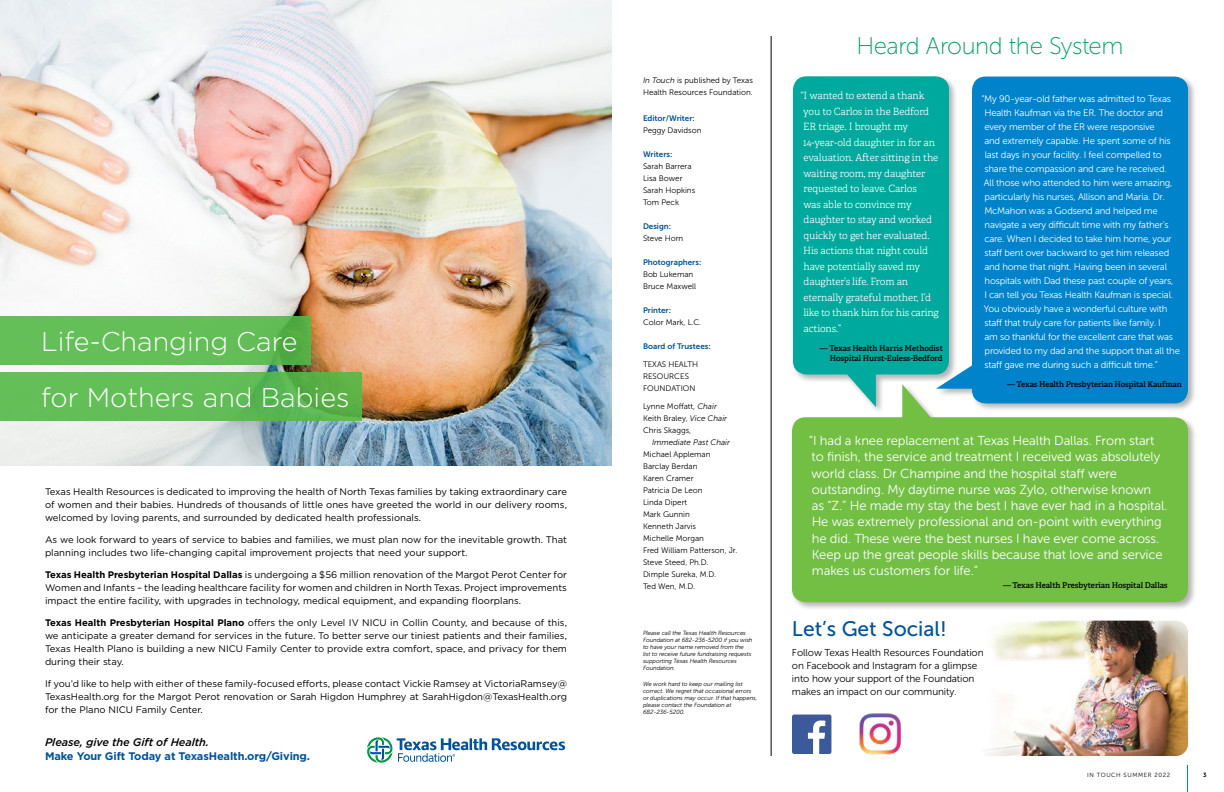
<style>
.page{position:relative;width:1224px;height:792px;background:#fff}
.page>*{position:absolute;margin:0;border:0;box-sizing:border-box;transform-origin:0 0}
.t1{font:300 27px "Gotham";color:#fff}
.t2{font:24px "Museo Sans 100";letter-spacing:-.02em;color:#00a160}
.t3{font:21px "Museo Sans 500";color:#00539b}
.t4{font:13px/16.2px "Museo Sans 300";letter-spacing:-.01em;color:#fff}
.t5{font:700 11px "Gotham";letter-spacing:-.01em;color:#00539b}
.t6{font:italic 500 11px "Gotham";letter-spacing:-.01em;color:#000}
.t7{font:300 10px/15.5px "Adelle";letter-spacing:-.01em;color:#fff}
.t8{font:10px/13px "Museo Sans 300";letter-spacing:-.01em;color:#000}
.t9{font:9.5px/13px "Gotham";color:#000;text-align:justify}
.t10{font:9.5px/14px "Museo Sans 300";letter-spacing:-.02em;color:#fff}
.t11{font:8px/12px "Museo Sans 300";color:#000}
.t12{font:600 8px/10px "Adelle";letter-spacing:-.015em;color:#000;text-align:right}
.t13{font:8px "Museo Sans 700";color:#00539b}
.t14{font:italic 8px "Museo Sans 300";color:#000}
.t15{font:italic 6px/7px "Museo Sans 300";letter-spacing:-.01em;color:#000}
.t16{font:6px "Museo Sans 300";letter-spacing:.1em;color:#000}
.t17{font:6px "Museo Sans 700";color:#000}
.s1{font-weight:700}
.s2{font-style:italic}
</style>
<div class="page">
<img style="left:987px;top:621px;width:201px;height:135px">
<svg style="left:1187px;top:765px;width:1px;height:27px"></svg>
<hr style="left:771px;top:36px;width:1px;height:720px;background:#000">
<img style="left:859px;top:713px;width:42px;height:42px">
<div style="left:792px;top:715px;width:39px;height:39px;background:#3c5a99;border-radius:2px"></div>
<svg style="left:808px;top:721px;width:17px;height:33px"></svg>
<div style="left:793px;top:76px;width:142px;height:307px;background:#00a99d"></div>
<div style="left:790px;top:383px;width:407px;height:228px;background:#000;opacity:.3"></div>
<svg style="left:792px;top:384px;width:396px;height:218px;background:#7bc351"></svg>
<div style="left:935px;top:75px;width:262px;height:337px;background:#000;opacity:.3"></div>
<svg style="left:936px;top:77px;width:252px;height:326px;background:#148eca"></svg>
<img style="left:0;top:0;width:612px;height:465px">
<div style="left:0;top:372px;width:362px;height:49px;background:linear-gradient(to right,#67c35e,#58b24c)"></div>
<svg style="left:0;top:317px;width:310px;height:48px;background:#61bc56"></svg>
<svg style="left:367px;top:737px;width:198px;height:26px"></svg>
<h1 class="t1" style="left:41px;top:324px;width:258px">Life-Changing Care</h1>
<h1 class="t1" style="left:41px;top:380px;width:310px">for Mothers and Babies</h1>
<p class="t9" style="left:45px;top:485px;width:524px">Texas Health Resources is dedicated to improving the health of North Texas families by taking extraordinary care of women and their babies. Hundreds of thousands of little ones have greeted the world in our delivery rooms, welcomed by loving parents, and surrounded by dedicated health professionals.</p>
<p class="t9" style="left:45px;top:533px;width:524px">As we look forward to years of service to babies and families, we must plan now for the inevitable growth. That planning includes two life-changing capital improvement projects that need your support.</p>
<p class="t9" style="left:45px;top:568px;width:524px"><span class="s1">Texas Health Presbyterian Hospital Dallas</span> is undergoing a $56 million renovation of the Margot Perot Center for Women and Infants – the leading healthcare facility for women and children in North Texas. Project improvements impact the entire facility, with upgrades in technology, medical equipment, and expanding floorplans.</p>
<p class="t9" style="left:45px;top:616px;width:524px"><span class="s1">Texas Health Presbyterian Hospital Plano</span> offers the only Level IV NICU in Collin County, and because of this, we anticipate a greater demand for services in the future. To better serve our tiniest patients and their families, Texas Health Plano is building a new NICU Family Center to provide extra comfort, space, and privacy for them during their stay.</p>
<p class="t9" style="left:45px;top:677px;width:524px">If you’d like to help with either of these family-focused efforts, please contact Vickie Ramsey at VictoriaRamsey@ TexasHealth.org for the Margot Perot renovation or Sarah Higdon Humphrey at SarahHigdon@TexasHealth.org for the Plano NICU Family Center.</p>
<p class="t6" style="left:45px;top:735px;width:166px">Please, give the Gift of Health.</p>
<p class="t5" style="left:45px;top:749px;width:267px">Make Your Gift Today at TexasHealth.org/Giving.</p>
<p class="t11" style="left:643px;top:74px;width:111px"><span class="s2">In Touch</span> is published by Texas<br>Health Resources Foundation.</p>
<p class="t13" style="left:643px;top:114px;width:53px">Editor/Writer:</p>
<p class="t11" style="left:643px;top:124px;width:60px">Peggy Davidson</p>
<p class="t13" style="left:643px;top:150px;width:31px">Writers:</p>
<p class="t11" style="left:643px;top:160px;width:54px">Sarah Barrera<br>Lisa Bower<br>Sarah Hopkins<br>Tom Peck</p>
<p class="t13" style="left:643px;top:222px;width:30px">Design:</p>
<p class="t11" style="left:643px;top:232px;width:42px">Steve Horn</p>
<p class="t13" style="left:643px;top:258px;width:60px">Photographers:</p>
<p class="t11" style="left:643px;top:268px;width:55px">Bob Lukeman<br>Bruce Maxwell</p>
<p class="t13" style="left:643px;top:306px;width:29px">Printer:</p>
<p class="t11" style="left:643px;top:316px;width:60px">Color Mark, L.C.</p>
<p class="t13" style="left:643px;top:342px;width:69px">Board of Trustees:</p>
<p class="t11" style="left:643px;top:358px;width:57px">TEXAS HEALTH<br>RESOURCES<br>FOUNDATION</p>
<p class="t11" style="left:643px;top:400px;width:86px">Lynne Moffatt, <span class="s2">Chair<br></span>Keith Braley, <span class="s2">Vice Chair<br></span>Chris Skaggs,</p>
<p class="t14" style="left:652px;top:438px;width:80px">Immediate Past Chair</p>
<p class="t11" style="left:643px;top:448px;width:96px">Michael Appleman<br>Barclay Berdan<br>Karen Cramer<br>Patricia De Leon<br>Linda Dipert<br>Mark Gunnin<br>Kenneth Jarvis<br>Michelle Morgan<br>Fred William Patterson, Jr.<br>Steve Steed, Ph.D.<br>Dimple Sureka, M.D.<br>Ted Wen, M.D.</p>
<p class="t15" style="left:643px;top:629px;width:111px">Please call the Texas Health Resources Foundation at 682-236-5200 if you wish to have your name removed from the list to receive future fundraising requests supporting Texas Health Resources Foundation.</p>
<p class="t15" style="left:643px;top:680px;width:116px">We work hard to keep our mailing list correct. We regret that occasional errors or duplications may occur. If that happens, please contact the Foundation at 682-236-5200.</p>
<h2 class="t2" style="left:856px;top:33px;width:269px">Heard Around the System</h2>
<p class="t7" style="left:800px;top:88px;width:140px">“I wanted to extend a thank you to Carlos in the Bedford<br>ER triage. I brought my<br>14-year-old daughter in for an evaluation. After sitting in the waiting room, my daughter requested to leave. Carlos<br>was able to convince my daughter to stay and worked quickly to get her evaluated.<br>His actions that night could have potentially saved my daughter’s life. From an eternally grateful mother, I’d like to thank him for his caring actions.”</p>
<p class="t12" style="left:820px;top:344px;width:125px">— Texas Health Harris Methodist<br>Hospital Hurst-Euless-Bedford</p>
<p class="t10" style="left:981px;top:92px;width:200px">“My 90-year-old father was admitted to Texas Health Kaufman via the ER. The doctor and every member of the ER were responsive<br>and extremely capable. He spent some of his last days in your facility. I feel compelled to share the compassion and care he received.<br>All those who attended to him were amazing, particularly his nurses, Allison and Maria. Dr.<br>McMahon was a Godsend and helped me navigate a very difficult time with my father’s care. When I decided to take him home, your staff bent over backward to get him released and home that night. Having been in several hospitals with Dad these past couple of years,<br>I can tell you Texas Health Kaufman is special.<br>You obviously have a wonderful culture with staff that truly care for patients like family. I<br>am so thankful for the excellent care that was provided to my dad and the support that all the staff gave me during such a difficult time.”</p>
<p class="t12" style="left:1007px;top:379px;width:176px">— Texas Health Presbyterian Hospital Kaufman</p>
<p class="t4" style="left:809px;top:433px;width:360px">“I had a knee replacement at Texas Health Dallas. From start to finish, the service and treatment I received was absolutely world class. Dr Champine and the hospital staff were outstanding. My daytime nurse was Zylo, otherwise known<br>as “Z.” He made my stay the best I have ever had in a hospital.<br>He was extremely professional and on-point with everything he did. These were the best nurses I have ever come across.<br>Keep up the great people skills because that love and service makes us customers for life.”</p>
<p class="t12" style="left:1003px;top:580px;width:166px">— Texas Health Presbyterian Hospital Dallas</p>
<h3 class="t3" style="left:792px;top:618px;width:156px">Let’s Get Social!</h3>
<p class="t8" style="left:792px;top:646px;width:193px">Follow Texas Health Resources Foundation on Facebook and Instagram for a glimpse into how your support of the Foundation makes an impact on our community.</p>
<p class="t16" style="left:1087px;top:772px;width:84px">IN TOUCH SUMMER 2022</p>
<p class="t17" style="left:1203px;top:772px;width:5px">3</p>
</div>
